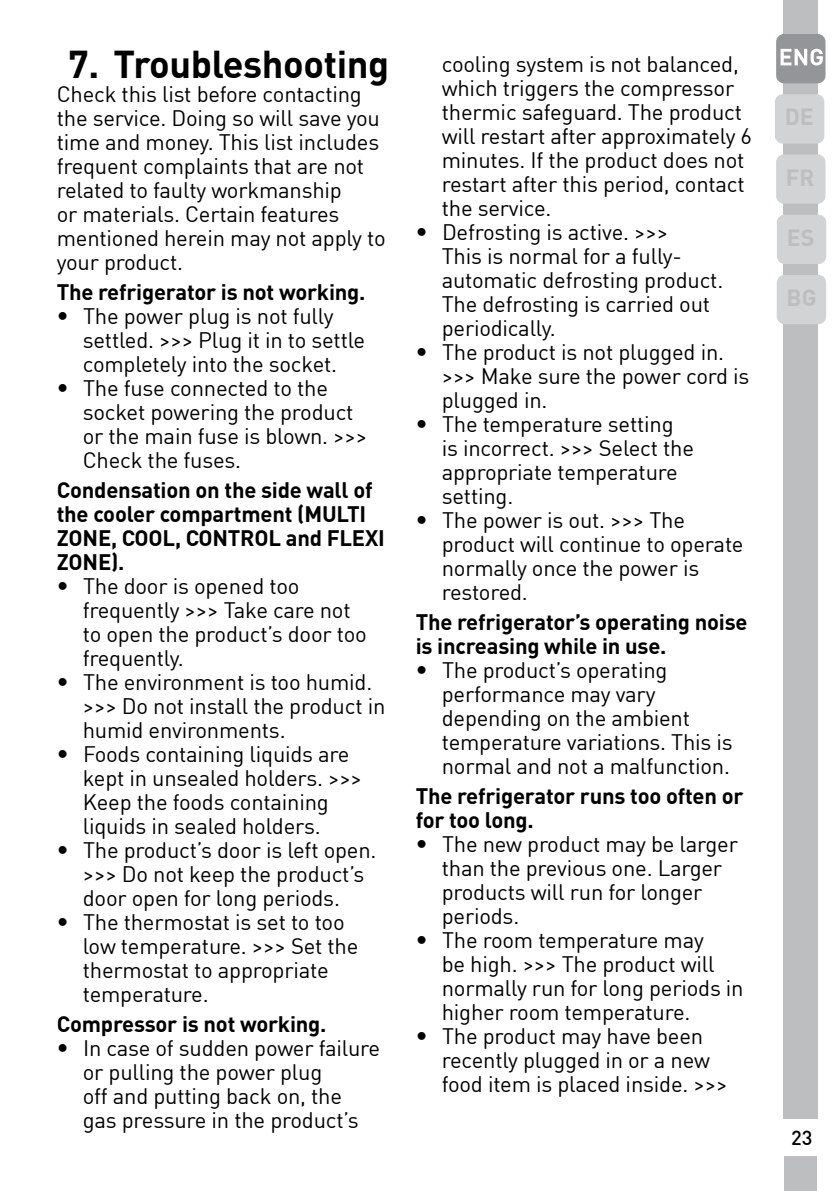
<style>
.page{position:relative;width:840px;height:1191px;background:#fff}
.page>*{position:absolute;margin:0;border:0;box-sizing:border-box;transform-origin:0 0}
.t1{font:700 38px "Grundig DIN";letter-spacing:-.01em;color:#000}
.t2{font:700 23px "Grundig DIN";color:#bcbec0}
.t3{font:22px/24px "Grundig DIN";letter-spacing:-.01em;color:#000}
.t4{font:700 22px/24px "Grundig DIN";letter-spacing:-.01em;color:#000}
.t5{font:20px "Grundig DIN Medium";color:#000}
.s1{font-weight:700;font-size:24px}
</style>
<div class="page">
<div style="left:782px;top:0;width:34px;height:1119px;background:#bcbec0"></div>
<div style="left:783px;top:1157px;width:32px;height:34px;background:#bcbec0"></div>
<div style="left:775px;top:34px;width:50px;height:49px;background:#939598;border-radius:8px"></div>
<svg style="left:780px;top:49px;width:42px;height:16px"></svg>
<div style="left:774px;top:94px;width:49px;height:50px;background:#d1d3d4;border-radius:8px"></div>
<div style="left:775px;top:154px;width:50px;height:50px;background:#d1d3d4;border-radius:8px"></div>
<div style="left:776px;top:215px;width:49px;height:49px;background:#d1d3d4;border-radius:8px"></div>
<div style="left:776px;top:275px;width:49px;height:49px;background:#d1d3d4;border-radius:8px"></div>
<h1 class="t1" style="left:68px;top:49px;width:322px">7. Troubleshooting</h1>
<p class="t3" style="left:57px;top:84px;width:330px">Check this list before contacting the service. Doing so will save you time and money. This list includes frequent complaints that are not related to faulty workmanship<br>or materials. Certain features mentioned herein may not apply to your product.</p>
<p class="t4" style="left:57px;top:282px;width:310px">The refrigerator is not working.</p>
<p class="t3" style="left:83px;top:306px;width:284px;text-indent:-26px"><span class="s1">•</span> The power plug is not fully settled. &gt;&gt;&gt; Plug it in to settle completely into the socket.</p>
<p class="t3" style="left:83px;top:378px;width:286px;text-indent:-26px"><span class="s1">•</span> The fuse connected to the socket powering the product or the main fuse is blown. &gt;&gt;&gt;<br>Check the fuses.</p>
<p class="t4" style="left:57px;top:480px;width:329px">Condensation on the side wall of the cooler compartment (MULTI<br>ZONE, COOL, CONTROL and FLEXI<br>ZONE).</p>
<p class="t3" style="left:83px;top:576px;width:285px;text-indent:-26px"><span class="s1">•</span> The door is opened too frequently &gt;&gt;&gt; Take care not to open the product’s door too frequently.</p>
<p class="t3" style="left:83px;top:672px;width:304px;text-indent:-26px"><span class="s1">•</span> The environment is too humid. &gt;&gt;&gt; Do not install the product in humid environments.</p>
<p class="t3" style="left:83px;top:744px;width:281px;text-indent:-26px"><span class="s1">•</span> Foods containing liquids are kept in unsealed holders. &gt;&gt;&gt;<br>Keep the foods containing liquids in sealed holders.</p>
<p class="t3" style="left:83px;top:840px;width:295px;text-indent:-26px"><span class="s1">•</span> The product’s door is left open. &gt;&gt;&gt; Do not keep the product’s door open for long periods.</p>
<p class="t3" style="left:83px;top:912px;width:277px;text-indent:-26px"><span class="s1">•</span> The thermostat is set to too low temperature. &gt;&gt;&gt; Set the thermostat to appropriate temperature.</p>
<p class="t4" style="left:57px;top:1014px;width:271px">Compressor is not working.</p>
<p class="t3" style="left:83px;top:1037px;width:299px;text-indent:-26px"><span class="s1">•</span> In case of sudden power failure or pulling the power plug<br>off and putting back on, the gas pressure in the product’s</p>
<p class="t3" style="left:441px;top:54px;width:311px">cooling system is not balanced, which triggers the compressor thermic safeguard. The product will restart after approximately 6 minutes. If the product does not restart after this period, contact the service.</p>
<p class="t3" style="left:441px;top:222px;width:283px;text-indent:-26px"><span class="s1">•</span> Defrosting is active. &gt;&gt;&gt;<br>This is normal for a fully&shy;automatic defrosting product.<br>The defrosting is carried out periodically.</p>
<p class="t3" style="left:441px;top:342px;width:309px;text-indent:-26px"><span class="s1">•</span> The product is not plugged in. &gt;&gt;&gt; Make sure the power cord is plugged in.</p>
<p class="t3" style="left:441px;top:414px;width:254px;text-indent:-26px"><span class="s1">•</span> The temperature setting is incorrect. &gt;&gt;&gt; Select the appropriate temperature setting.</p>
<p class="t3" style="left:441px;top:510px;width:303px;text-indent:-26px"><span class="s1">•</span> The power is out. &gt;&gt;&gt; The product will continue to operate normally once the power is restored.</p>
<p class="t4" style="left:415px;top:612px;width:333px">The refrigerator’s operating noise is increasing while in use.</p>
<p class="t3" style="left:441px;top:660px;width:292px;text-indent:-26px"><span class="s1">•</span> The product’s operating performance may vary depending on the ambient temperature variations. This is normal and not a malfunction.</p>
<p class="t4" style="left:415px;top:785px;width:329px">The refrigerator runs too often or for too long.</p>
<p class="t3" style="left:441px;top:833px;width:297px;text-indent:-26px"><span class="s1">•</span> The new product may be larger than the previous one. Larger products will run for longer periods.</p>
<p class="t3" style="left:441px;top:929px;width:303px;text-indent:-26px"><span class="s1">•</span> The room temperature may<br>be high. &gt;&gt;&gt; The product will normally run for long periods in higher room temperature.</p>
<p class="t3" style="left:441px;top:1025px;width:287px;text-indent:-26px"><span class="s1">•</span> The product may have been recently plugged in or a new food item is placed inside. &gt;&gt;&gt;</p>
<p class="t2" style="left:784px;top:108px;width:31px">DE</p>
<p class="t2" style="left:785px;top:168px;width:30px">FR</p>
<p class="t2" style="left:786px;top:228px;width:29px">ES</p>
<p class="t2" style="left:786px;top:288px;width:31px">BG</p>
<p class="t5" style="left:790px;top:1129px;width:23px">23</p>
</div>
